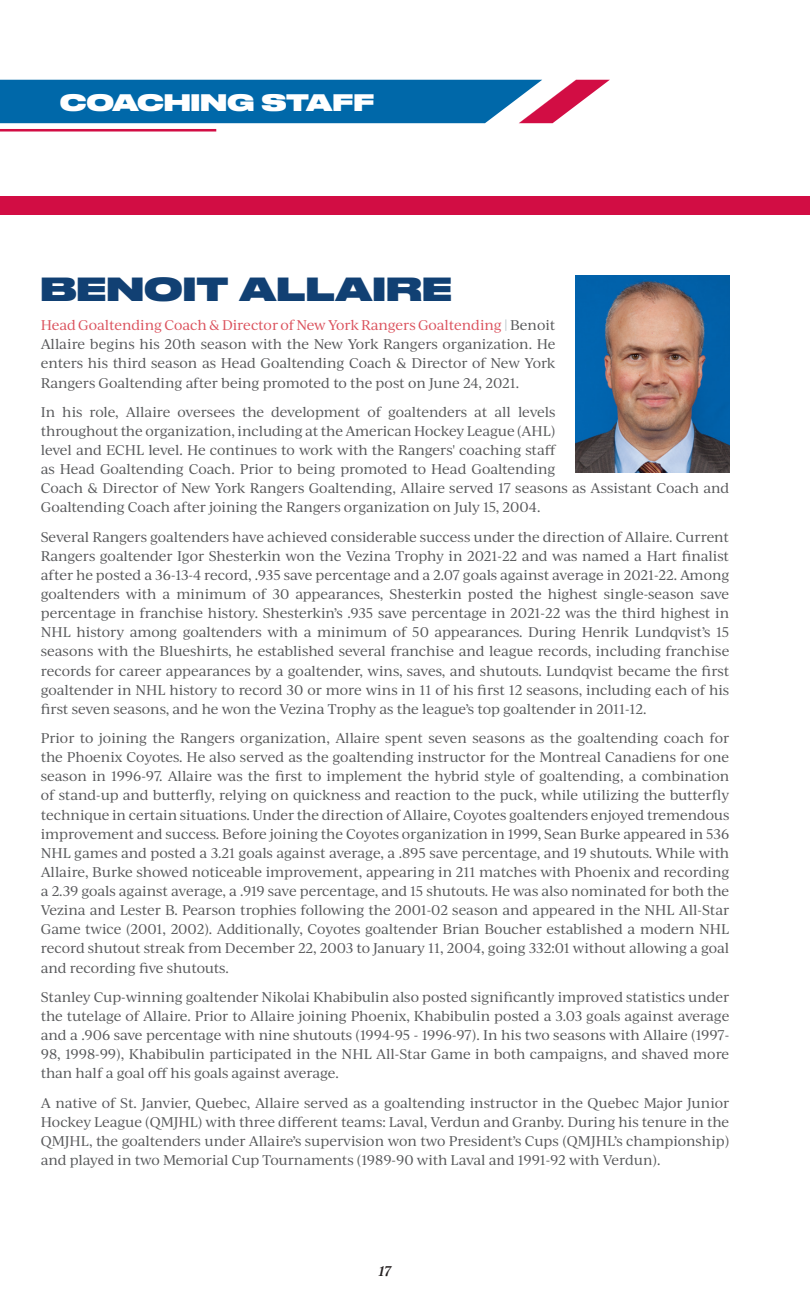
<style>
.page{position:relative;width:810px;height:1296px;background:#fff}
.page>*{position:absolute;margin:0;border:0;box-sizing:border-box;transform-origin:0 0}
.t1{font:800 31.5px "Druk Wide";letter-spacing:.02em;color:#114073}
.t2{font:800 22.5px "Druk Wide";letter-spacing:.02em;color:#fff}
.Paragraph_Copy_2013{font:13.5px/19.1px "Ivy Journal";letter-spacing:-.01em;color:#57585a;text-align:justify}
.t3{font:italic 600 13.5px "Ivy Journal";color:#231f20}
.s1{color:#db525d}
.s2{color:#b0bcc3}
</style>
<div class="page">
<hr style="left:0;top:129px;width:216px;height:3px;background:#d20d44">
<svg style="left:0;top:80px;width:610px;height:43px;background:#2572ac"></svg>
<div style="left:0;top:197px;width:810px;height:18px;background:#d20d44"></div>
<img style="left:576px;top:275px;width:154px;height:198px">
<p class="t2" style="left:60px;top:84px;width:315px">COACHING STAFF</p>
<p class="t1" style="left:41px;top:263px;width:412px">BENOIT ALLAIRE</p>
<p class="Paragraph_Copy_2013" style="left:41px;top:315px;width:516px"><span class="s1">Head Goaltending Coach &amp; Director of New York Rangers Goaltending</span> <span class="s2">|</span> Benoit Allaire begins his 20th season with the New York Rangers organization. He enters his third season as Head Goaltending Coach &amp; Director of New York Rangers Goaltending after being promoted to the post on June 24, 2021.</p>
<p class="Paragraph_Copy_2013" style="left:41px;top:402px;width:690px;text-align:left">In his role, Allaire oversees the development of goaltenders at all levels<br>throughout the organization, including at the American Hockey League (AHL)<br>level and ECHL level. He continues to work with the Rangers' coaching staff<br>as Head Goaltending Coach. Prior to being promoted to Head Goaltending<br>Coach &amp; Director of New York Rangers Goaltending, Allaire served 17 seasons as Assistant Coach and Goaltending Coach after joining the Rangers organization on July 15, 2004.</p>
<p class="Paragraph_Copy_2013" style="left:41px;top:527px;width:690px">Several Rangers goaltenders have achieved considerable success under the direction of Allaire. Current Rangers goaltender Igor Shesterkin won the Vezina Trophy in 2021-22 and was named a Hart finalist after he posted a 36-13-4 record, .935 save percentage and a 2.07 goals against average in 2021-22. Among goaltenders with a minimum of 30 appearances, Shesterkin posted the highest single-season save percentage in franchise history. Shesterkin’s .935 save percentage in 2021-22 was the third highest in NHL history among goaltenders with a minimum of 50 appearances. During Henrik Lundqvist’s 15 seasons with the Blueshirts, he established several franchise and league records, including franchise records for career appearances by a goaltender, wins, saves, and shutouts. Lundqvist became the first goaltender in NHL history to record 30 or more wins in 11 of his first 12 seasons, including each of his first seven seasons, and he won the Vezina Trophy as the league’s top goaltender in 2011-12.</p>
<p class="Paragraph_Copy_2013" style="left:41px;top:728px;width:690px">Prior to joining the Rangers organization, Allaire spent seven seasons as the goaltending coach for the Phoenix Coyotes. He also served as the goaltending instructor for the Montreal Canadiens for one season in 1996-97. Allaire was the first to implement the hybrid style of goaltending, a combination of stand-up and butterfly, relying on quickness and reaction to the puck, while utilizing the butterfly technique in certain situations. Under the direction of Allaire, Coyotes goaltenders enjoyed tremendous improvement and success. Before joining the Coyotes organization in 1999, Sean Burke appeared in 536<br>NHL games and posted a 3.21 goals against average, a .895 save percentage, and 19 shutouts. While with Allaire, Burke showed noticeable improvement, appearing in 211 matches with Phoenix and recording a 2.39 goals against average, a .919 save percentage, and 15 shutouts. He was also nominated for both the Vezina and Lester B. Pearson trophies following the 2001-02 season and appeared in the NHL All-Star Game twice (2001, 2002). Additionally, Coyotes goaltender Brian Boucher established a modern NHL record shutout streak from December 22, 2003 to January 11, 2004, going 332:01 without allowing a goal and recording five shutouts.</p>
<p class="Paragraph_Copy_2013" style="left:41px;top:987px;width:690px">Stanley Cup-winning goaltender Nikolai Khabibulin also posted significantly improved statistics under the tutelage of Allaire. Prior to Allaire joining Phoenix, Khabibulin posted a 3.03 goals against average and a .906 save percentage with nine shutouts (1994-95 - 1996-97). In his two seasons with Allaire (1997- 98, 1998-99), Khabibulin participated in the NHL All-Star Game in both campaigns, and shaved more than half a goal off his goals against average.</p>
<p class="Paragraph_Copy_2013" style="left:41px;top:1092px;width:690px">A native of St. Janvier, Quebec, Allaire served as a goaltending instructor in the Quebec Major Junior Hockey League (QMJHL) with three different teams: Laval, Verdun and Granby. During his tenure in the QMJHL, the goaltenders under Allaire’s supervision won two President’s Cups (QMJHL’s championship) and played in two Memorial Cup Tournaments (1989-90 with Laval and 1991-92 with Verdun).</p>
<p class="t3" style="left:378px;top:1261px;width:14px">17</p>
</div>
